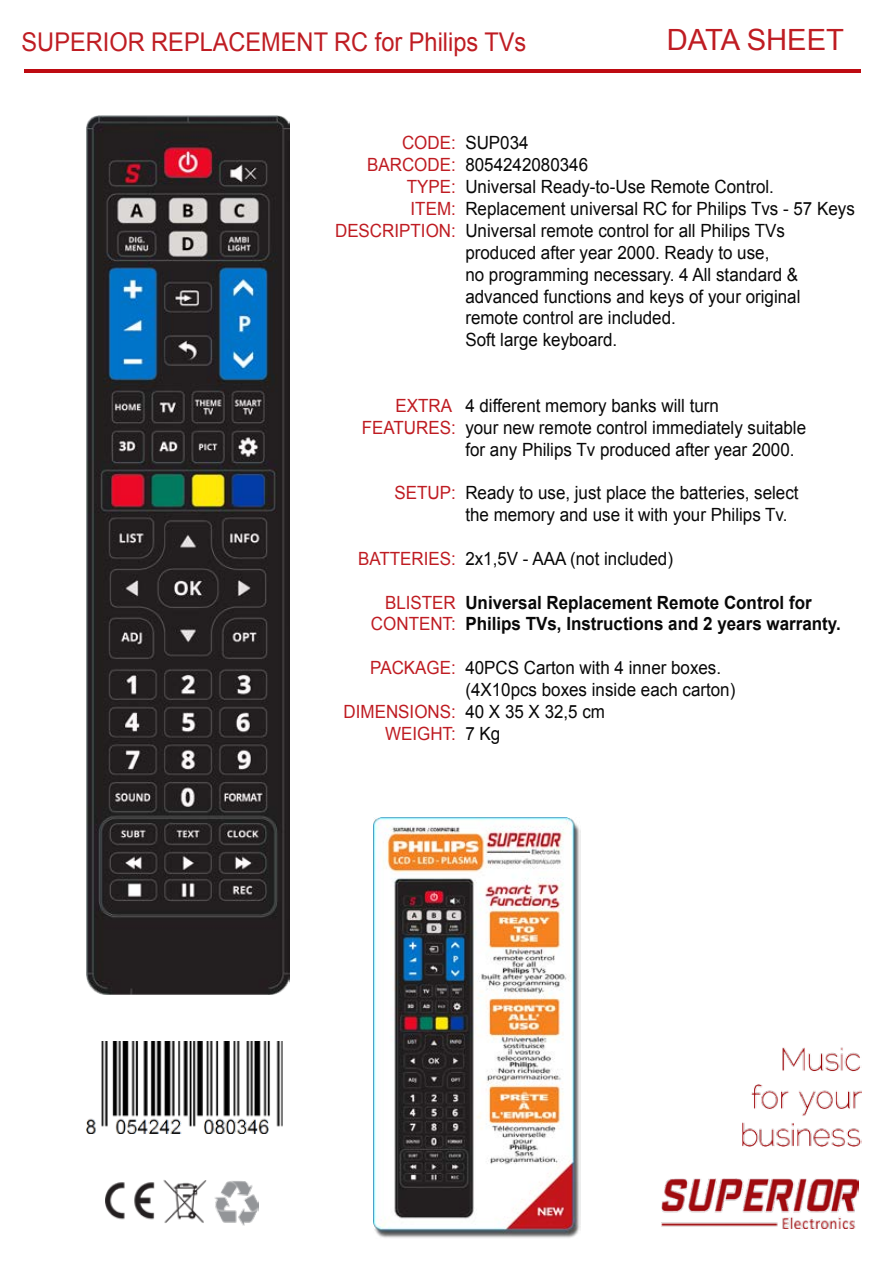
<style>
.page{position:relative;width:893px;height:1263px;background:#fff}
.page>*{position:absolute;margin:0;border:0;box-sizing:border-box;transform-origin:0 0}
.t1{font:29.25px "Arial";color:#bf1c22}
.t2{font:25.8px "Arial";color:#bf1c22;scale:.91 1}
.t3{font:18.15px/21.9px "Arial";color:#080808;scale:.93 1}
.t4{font:18.15px/21.9px "Arial";color:#bf1c22;text-align:right;scale:.93 1}
.t5{font:700 18.15px/21.9px "Arial";color:#080808;scale:.93 1}
</style>
<div class="page">
<img style="left:373px;top:818px;width:207px;height:420px">
<img style="left:742px;top:1047px;width:119px;height:99px">
<img style="left:105px;top:1180px;width:153px;height:45px">
<img style="left:661px;top:1178px;width:197px;height:50px">
<hr style="left:24px;top:69px;width:836px;height:4px;background:#be0a11">
<img style="left:86px;top:1041px;width:197px;height:92px">
<img style="left:86px;top:115px;width:203px;height:879px">
<h2 class="t2" style="left:22px;top:25px;width:556px">SUPERIOR REPLACEMENT RC for Philips TVs</h2>
<h1 class="t1" style="left:667px;top:21px;width:179px">DATA SHEET</h1>
<p class="t4" style="left:335px;top:132px;width:131px">CODE:<br>BARCODE:<br>TYPE:<br>ITEM:<br>DESCRIPTION:</p>
<p class="t3" style="left:465px;top:132px;width:420px">SUP034<br>8054242080346<br>Universal Ready-to-Use Remote Control.<br>Replacement universal RC for Philips Tvs - 57 Keys Universal remote control for all Philips TVs produced after year 2000. Ready to use,<br>no programming necessary. 4 All standard &amp; advanced functions and keys of your original remote control are included.<br>Soft large keyboard.</p>
<p class="t4" style="left:362px;top:395px;width:103px">EXTRA<br>FEATURES:</p>
<p class="t4" style="left:394px;top:482px;width:67px">SETUP:</p>
<p class="t4" style="left:358px;top:548px;width:107px">BATTERIES:</p>
<p class="t4" style="left:371px;top:591px;width:93px">BLISTER<br>CONTENT:</p>
<p class="t4" style="left:370px;top:657px;width:94px">PACKAGE:</p>
<p class="t4" style="left:343px;top:701px;width:122px">DIMENSIONS:<br>WEIGHT:</p>
<p class="t3" style="left:465px;top:395px;width:368px">4 different memory banks will turn<br>your new remote control immediately suitable for any Philips Tv produced after year 2000.</p>
<p class="t3" style="left:465px;top:482px;width:360px">Ready to use, just place the batteries, select the memory and use it with your Philips Tv.</p>
<p class="t3" style="left:465px;top:548px;width:225px">2x1,5V - AAA (not included)</p>
<p class="t5" style="left:465px;top:592px;width:405px">Universal Replacement Remote Control for<br>Philips TVs, Instructions and 2 years warranty.</p>
<p class="t3" style="left:465px;top:657px;width:292px">40PCS Carton with 4 inner boxes. (4X10pcs boxes inside each carton)<br>40 X 35 X 32,5 cm<br>7 Kg</p>
</div>
